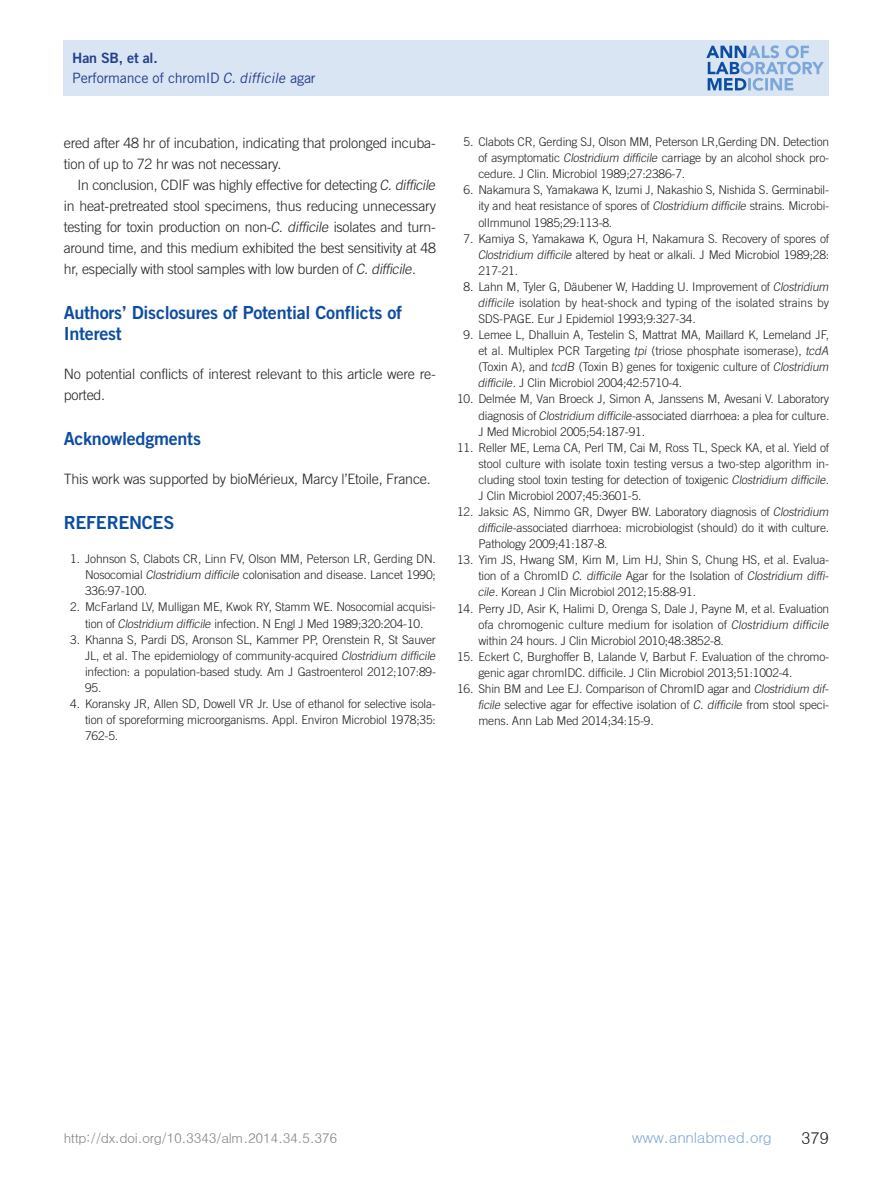
<style>
.page{position:relative;width:893px;height:1191px;background:#fff}
.page>*{position:absolute;margin:0;border:0;box-sizing:border-box;transform-origin:0 0}
.본문대제목{font:18px/21px "Trade Gothic LT Std Bd 2";letter-spacing:-.015em;color:#0d4da1}
.t1{font:16.5px "Dotum";color:#231f20}
.t2{font:15px "Dotum";letter-spacing:-.02em;color:#7ca7d8}
.본문{font:300 14.25px/21px "Trade Gothic LT Std";letter-spacing:-.015em;color:#231f20}
.t3{font:14.25px "Trade Gothic LT Std";letter-spacing:-.015em;color:#253f8e}
.t4{font:14.25px "Trade Gothic LT Std Bd 2";letter-spacing:-.015em;color:#253f8e}
.t5{font:13.5px "Dotum";letter-spacing:-.03em;color:#808285}
.참고문헌_1{font:300 12px/16px "Trade Gothic LT Std";letter-spacing:-.015em;color:#231f20;text-align:justify}
.참고문헌_2{font:300 12px/16px "Trade Gothic LT Std";letter-spacing:-.015em;color:#231f20}
.s1{font-style:italic}
</style>
<div class="page">
<div style="left:64px;top:40px;width:765px;height:56px;background:#dae5f4"></div>
<svg style="left:706px;top:45px;width:118px;height:46px"></svg>
<p class="t4" style="left:72px;top:49px;width:87px">Han SB, et al.</p>
<p class="t3" style="left:72px;top:69px;width:245px">Performance of chromID <span class="s1">C. difficile</span> agar</p>
<p class="본문" style="left:64px;top:132px;width:374px">ered after 48 hr of incubation, indicating that prolonged incuba&shy;tion of up to 72 hr was not necessary.</p>
<p class="본문" style="left:64px;top:174px;width:376px;text-indent:14px">In conclusion, CDIF was highly effective for detecting <span class="s1">C.difficile </span>in heat-pretreated stool specimens, thus reducing unnecessary testing for toxin production on non-<span class="s1">C. difficile</span> isolates and turn&shy;around time, and this medium exhibited the best sensitivity at 48 hr, especially with stool samples with low burden of <span class="s1">C.difficile</span>.</p>
<p class="본문대제목" style="left:64px;top:302px;width:340px">Authors’ Disclosures of Potential Conflicts of<br>Interest</p>
<p class="본문" style="left:64px;top:363px;width:374px">No potential conflicts of interest relevant to this article were re&shy;ported.</p>
<p class="본문대제목" style="left:64px;top:428px;width:139px">Acknowledgments</p>
<p class="본문" style="left:64px;top:468px;width:368px">This work was supported by bioMérieux, Marcy l’Etoile, France.</p>
<p class="본문대제목" style="left:64px;top:512px;width:112px">REFERENCES</p>
<p class="참고문헌_1" style="left:85px;top:551px;width:352px;text-indent:-15px">1. Johnson S, Clabots CR, Linn FV, Olson MM, Peterson LR, Gerding DN.<br>Nosocomial <span class="s1">Clostridium difficile</span> colonisation and disease. Lancet 1990; 336:97-100.</p>
<p class="참고문헌_1" style="left:70px;top:599px;width:367px;text-align:center">2. McFarland LV, Mulligan ME, Kwok RY, Stamm WE. Nosocomial acquisi&shy;tion of <span class="s1">Clostridium difficile</span> infection. N Engl J Med 1989;320:204-10.</p>
<p class="참고문헌_1" style="left:85px;top:631px;width:354px;text-align:left;text-indent:-15px">3. Khanna S, Pardi DS, Aronson SL, Kammer PP, Orenstein R, St Sauver JL, et al. The epidemiology of community-acquired <span class="s1">Clostridium difficile </span>infection: a population-based study. Am J Gastroenterol 2012;107:89- 95.</p>
<p class="참고문헌_1" style="left:85px;top:695px;width:352px;text-indent:-15px">4. Koransky JR, Allen SD, Dowell VR Jr. Use of ethanol for selective isola&shy;tion of sporeforming microorganisms. Appl. Environ Microbiol 1978;35:<br>762-5.</p>
<p class="참고문헌_1" style="left:478px;top:134px;width:352px;text-indent:-15px">5. Clabots CR, Gerding SJ, Olson MM, Peterson LR,Gerding DN. Detection of asymptomatic <span class="s1">Clostridium difficile</span> carriage by an alcohol shock pro&shy;cedure. J Clin. Microbiol 1989;27:2386-7.</p>
<p class="참고문헌_1" style="left:478px;top:182px;width:352px;text-indent:-15px">6. Nakamura S, Yamakawa K, Izumi J, Nakashio S, Nishida S. Germinabil&shy;ity and heat resistance of spores of <span class="s1">Clostridium difficile</span> strains. Microbi&shy;olImmunol 1985;29:113-8.</p>
<p class="참고문헌_1" style="left:478px;top:230px;width:353px;text-indent:-14px">7. Kamiya S, Yamakawa K, Ogura H, Nakamura S. Recovery of spores of <span class="s1">Clostridium difficile</span> altered by heat or alkali. J Med Microbiol 1989;28:<br>217-21.</p>
<p class="참고문헌_1" style="left:478px;top:278px;width:355px;text-align:left;text-indent:-14px">8. Lahn M, Tyler G, Däubener W, Hadding U. Improvement of <span class="s1">Clostridium difficile</span> isolation by heat-shock and typing of the isolated strains by<br>SDS-PAGE. Eur J Epidemiol 1993;9:327-34.</p>
<p class="참고문헌_1" style="left:478px;top:327px;width:355px;text-align:left;text-indent:-14px">9. Lemee L, Dhalluin A, Testelin S, Mattrat MA, Maillard K, Lemeland JF, et al. Multiplex PCR Targeting <span class="s1">tpi</span> (triose phosphate isomerase), <span class="s1">tcdA </span>(Toxin A), and <span class="s1">tcdB</span> (Toxin B) genes for toxigenic culture of <span class="s1">Clostridium difficile</span>. J Clin Microbiol 2004;42:5710-4.</p>
<p class="참고문헌_2" style="left:478px;top:391px;width:352px;text-align:justify;text-indent:-21px">10. Delmée M, Van Broeck J, Simon A, Janssens M, Avesani V. Laboratory diagnosis of <span class="s1">Clostridium difficile</span>-associated diarrhoea: a plea for culture.<br>J Med Microbiol 2005;54:187-91.</p>
<p class="참고문헌_2" style="left:478px;top:439px;width:352px;text-align:justify;text-indent:-21px">11. Reller ME, Lema CA, Perl TM, Cai M, Ross TL, Speck KA, et al. Yield of stool culture with isolate toxin testing versus a two-step algorithm in&shy;cluding stool toxin testing for detection of toxigenic <span class="s1">Clostridium difficile</span>.<br>J Clin Microbiol 2007;45:3601-5.</p>
<p class="참고문헌_2" style="left:478px;top:503px;width:355px;text-indent:-21px">12. Jaksic AS, Nimmo GR, Dwyer BW. Laboratory diagnosis of <span class="s1">Clostridium difficile</span>-associated diarrhoea: microbiologist (should) do it with culture.<br>Pathology 2009;41:187-8.</p>
<p class="참고문헌_2" style="left:478px;top:552px;width:355px;text-indent:-21px">13. Yim JS, Hwang SM, Kim M, Lim HJ, Shin S, Chung HS, et al. Evalua&shy;tion of a ChromID <span class="s1">C. difficile</span> Agar for the Isolation of <span class="s1">Clostridium diffi&shy;cile</span>. Korean J Clin Microbiol 2012;15:88-91.</p>
<p class="참고문헌_2" style="left:478px;top:600px;width:354px;text-indent:-21px">14. Perry JD, Asir K, Halimi D, Orenga S, Dale J, Payne M, et al. Evaluation ofa chromogenic culture medium for isolation of <span class="s1">Clostridium difficile </span>within 24 hours. J Clin Microbiol 2010;48:3852-8.</p>
<p class="참고문헌_2" style="left:478px;top:648px;width:352px;text-indent:-21px">15. Eckert C, Burghoffer B, Lalande V, Barbut F. Evaluation of the chromo&shy;genic agar chromIDC. difficile. J Clin Microbiol 2013;51:1002-4.</p>
<p class="참고문헌_2" style="left:478px;top:680px;width:355px;text-indent:-21px">16. Shin BM and Lee EJ. Comparison of ChromID agar and <span class="s1">Clostridium dif&shy;ficile</span> selective agar for effective isolation of <span class="s1">C. difficile</span> from stool speci&shy;mens. Ann Lab Med 2014;34:15-9.</p>
<p class="t5" style="left:64px;top:1131px;width:275px">http://dx.doi.org/10.3343/alm.2014.34.5.376</p>
<p class="t2" style="left:632px;top:1130px;width:142px">www.annlabmed.org</p>
<h2 class="t1" style="left:801px;top:1129px;width:30px">379</h2>
</div>
